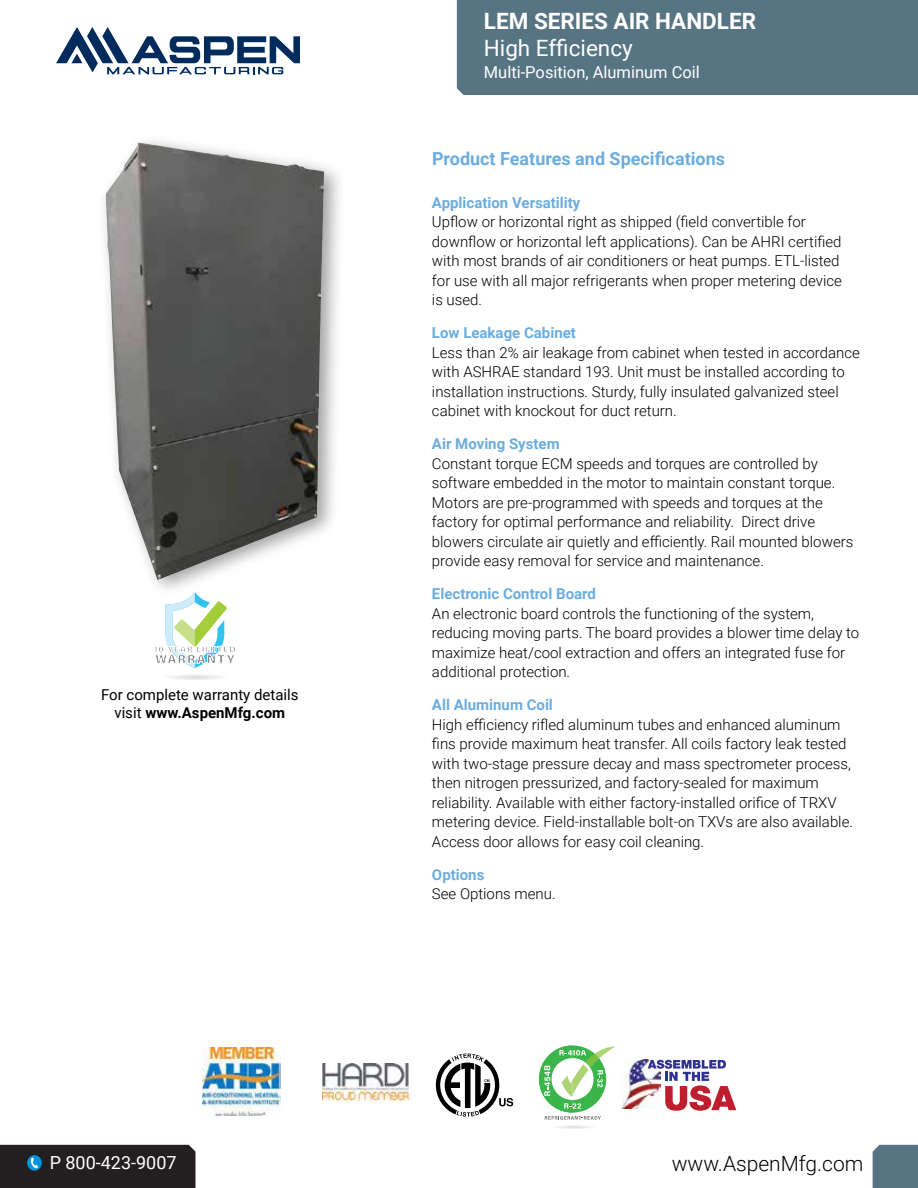
<style>
.page{position:relative;width:918px;height:1188px;background:#fff}
.page>*{position:absolute;margin:0;border:0;box-sizing:border-box;transform-origin:0 0}
.t1{font:700 22.5px "Roboto";color:#fff}
.t2{font:22.5px "Roboto";color:#fff}
.t3{font:300 21px "Roboto";color:#000}
.t4{font:700 18px "Roboto";color:#6caddf}
.t5{font:18px "Roboto";color:#fff}
.t6{font:16.5px "Roboto";color:#fff}
.t7{font:300 15px/19.5px "Roboto";color:#000}
.t8{font:700 15px "Roboto";color:#6caddf}
.t9{font:15px/18px "Roboto";color:#000;text-align:center}
.s1{font-weight:700}
</style>
<div class="page">
<div style="left:457px;top:0;width:461px;height:95px;background:#577483"></div>
<div style="left:873px;top:1145px;width:45px;height:43px;background:#577483"></div>
<div style="left:0;top:1145px;width:195px;height:43px;background:#231f20"></div>
<img style="left:322px;top:1063px;width:88px;height:38px">
<img style="left:203px;top:1047px;width:78px;height:69px">
<svg style="left:539px;top:1045px;width:77px;height:84px"></svg>
<svg style="left:155px;top:599px;width:80px;height:81px"></svg>
<svg style="left:56px;top:27px;width:244px;height:47px"></svg>
<svg style="left:436px;top:1054px;width:77px;height:63px"></svg>
<img style="left:622px;top:1059px;width:38px;height:50px">
<svg style="left:648px;top:1060px;width:88px;height:51px"></svg>
<div style="left:98px;top:133px;width:248px;height:466px;background:#000;opacity:.37"></div>
<img style="left:106px;top:143px;width:218px;height:437px">
<h1 class="t1" style="left:484px;top:5px;width:274px">LEM SERIES AIR HANDLER</h1>
<h1 class="t2" style="left:484px;top:32px;width:150px">High Efficiency</h1>
<p class="t6" style="left:484px;top:61px;width:218px">Multi-Position, Aluminum Coil</p>
<p class="t9" style="left:101px;top:685px;width:199px">For complete warranty details visit <span class="s1">www.AspenMfg.com</span></p>
<p class="t4" style="left:432px;top:146px;width:295px">Product Features and Specifications</p>
<p class="t8" style="left:432px;top:192px;width:150px">Application Versatility</p>
<p class="t7" style="left:432px;top:212px;width:411px">Upflow or horizontal right as shipped (field convertible for downflow or horizontal left applications). Can be AHRI certified with most brands of air conditioners or heat pumps. ETL-listed for use with all major refrigerants when proper metering device is used.</p>
<p class="t8" style="left:432px;top:322px;width:145px">Low Leakage Cabinet</p>
<p class="t7" style="left:432px;top:342px;width:429px">Less than 2% air leakage from cabinet when tested in accordance with ASHRAE standard 193. Unit must be installed according to installation instructions. Sturdy, fully insulated galvanized steel cabinet with knockout for duct return.</p>
<p class="t8" style="left:432px;top:433px;width:129px">Air Moving System</p>
<p class="t7" style="left:432px;top:453px;width:423px">Constant torque ECM speeds and torques are controlled by software embedded in the motor to maintain constant torque.<br>Motors are pre-programmed with speeds and torques at the factory for optimal performance and reliability. Direct drive blowers circulate air quietly and efficiently. Rail mounted blowers provide easy removal for service and maintenance.</p>
<p class="t8" style="left:432px;top:583px;width:166px">Electronic Control Board</p>
<p class="t7" style="left:432px;top:603px;width:429px">An electronic board controls the functioning of the system, reducing moving parts. The board provides a blower time delay to maximize heat/cool extraction and offers an integrated fuse for additional protection.</p>
<p class="t8" style="left:432px;top:694px;width:122px">All Aluminum Coil</p>
<p class="t7" style="left:432px;top:714px;width:423px">High efficiency rifled aluminum tubes and enhanced aluminum fins provide maximum heat transfer. All coils factory leak tested with two-stage pressure decay and mass spectrometer process, then nitrogen pressurized, and factory-sealed for maximum reliability. Available with either factory-installed orifice of TRXV metering device. Field-installable bolt-on TXVs are also available.<br>Access door allows for easy coil cleaning.</p>
<p class="t8" style="left:432px;top:864px;width:54px">Options</p>
<p class="t7" style="left:432px;top:884px;width:125px">See Options menu.</p>
<p class="t5" style="left:50px;top:1150px;width:128px">P 800-423-9007</p>
<h2 class="t3" style="left:672px;top:1149px;width:193px">www.AspenMfg.com</h2>
</div>
